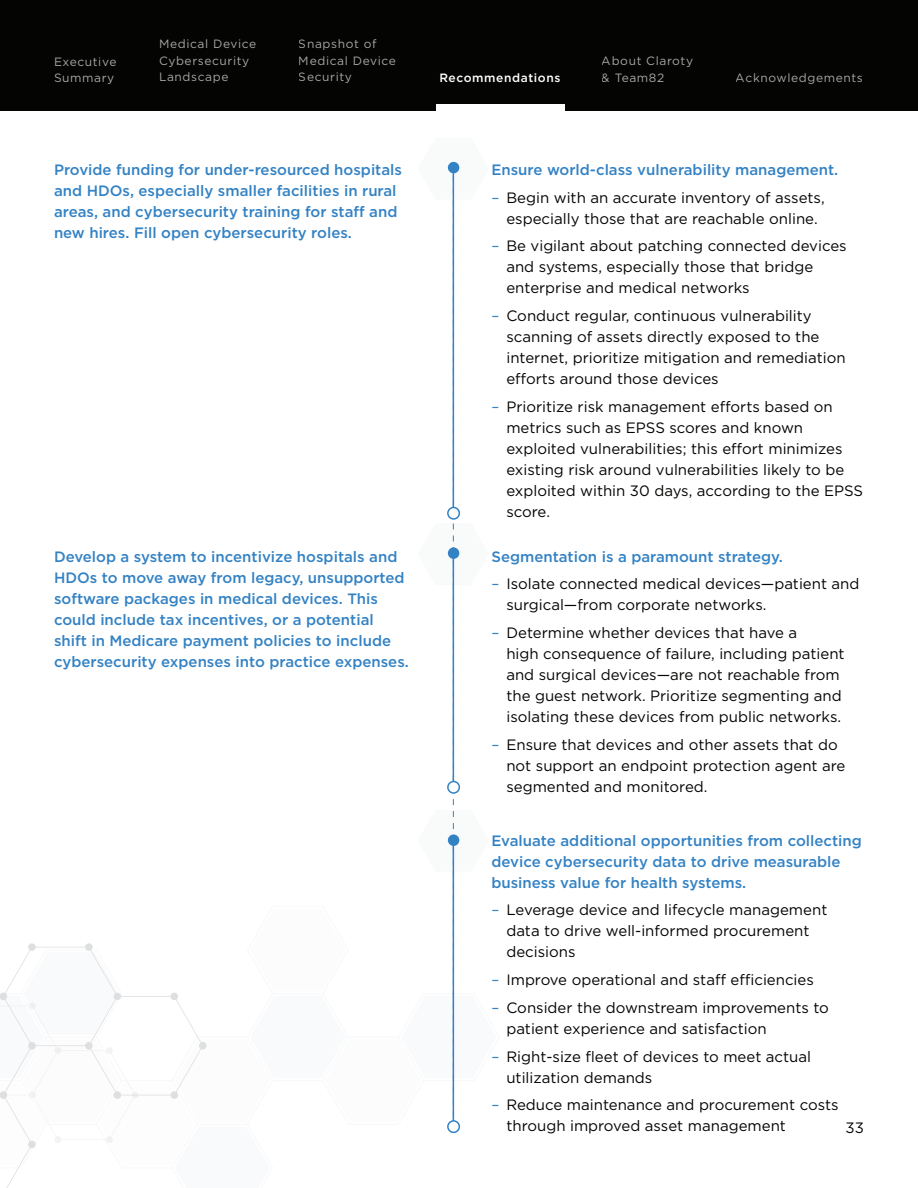
<style>
.page{position:relative;width:918px;height:1188px;background:#fff}
.page>*{position:absolute;margin:0;border:0;box-sizing:border-box;transform-origin:0 0}
.t1{font:15px/21px "Gotham";color:#040503}
.t2{font:500 15px/21px "Gotham";color:#3382c4}
.t3{font:12px/16.5px "Gotham";letter-spacing:.05em;color:#fff}
.t4{font:500 12px "Gotham";letter-spacing:.05em;color:#fff}
.s1{color:#3382c4}
</style>
<div class="page">
<svg style="left:0;top:161px;width:461px;height:1027px"></svg>
<hr style="left:453px;top:164px;width:1px;height:350px;background:#3382c4">
<hr style="left:453px;top:547px;width:1px;height:242px;background:#3382c4">
<hr style="left:453px;top:841px;width:1px;height:284px;background:#3382c4">
<div style="left:448px;top:162px;width:11px;height:11px;background:#3382c4;border-radius:50%"></div>
<div style="left:448px;top:507px;width:11px;height:12px;background:#fff;border-radius:50%"></div>
<div style="left:447px;top:507px;width:13px;height:13px;border:2px solid #3382c4;border-radius:50%"></div>
<div style="left:448px;top:547px;width:11px;height:12px;background:#3382c4;border-radius:50%"></div>
<div style="left:448px;top:782px;width:11px;height:11px;background:#fff;border-radius:50%"></div>
<div style="left:447px;top:781px;width:13px;height:13px;border:2px solid #3382c4;border-radius:50%"></div>
<div style="left:448px;top:834px;width:11px;height:12px;background:#3382c4;border-radius:50%"></div>
<div style="left:448px;top:1121px;width:11px;height:11px;background:#fff;border-radius:50%"></div>
<div style="left:447px;top:1120px;width:13px;height:13px;border:2px solid #3382c4;border-radius:50%"></div>
<div style="left:0;top:0;width:918px;height:110px;background:#040503"></div>
<div style="left:436px;top:104px;width:129px;height:17px;background:#fff"></div>
<p class="t3" style="left:54px;top:53px;width:64px">Executive<br>Summary</p>
<p class="t3" style="left:159px;top:36px;width:99px">Medical Device<br>Cybersecurity<br>Landscape</p>
<p class="t3" style="left:299px;top:36px;width:99px">Snapshot of<br>Medical Device<br>Security</p>
<p class="t2" style="left:54px;top:159px;width:350px">Provide funding for under-resourced hospitals and HDOs, especially smaller facilities in rural areas, and cybersecurity training for staff and new hires. Fill open cybersecurity roles.</p>
<p class="t2" style="left:54px;top:546px;width:356px">Develop a system to incentivize hospitals and HDOs to move away from legacy, unsupported software packages in medical devices. This could include tax incentives, or a potential shift in Medicare payment policies to include cybersecurity expenses into practice expenses.</p>
<p class="t4" style="left:440px;top:70px;width:122px">Recommendations</p>
<p class="t3" style="left:602px;top:52px;width:93px">About Claroty &amp; Team82</p>
<p class="t3" style="left:736px;top:69px;width:129px">Acknowledgements</p>
<p class="t2" style="left:491px;top:159px;width:348px">Ensure world-class vulnerability management.</p>
<p class="t1" style="left:491px;top:187px;width:335px;text-align:center"><span class="s1">–</span> Begin with an accurate inventory of assets, especially those that are reachable online.</p>
<p class="t1" style="left:506px;top:235px;width:342px;text-indent:-15px"><span class="s1">–</span> Be vigilant about patching connected devices and systems, especially those that bridge enterprise and medical networks</p>
<p class="t1" style="left:506px;top:305px;width:341px;text-indent:-15px"><span class="s1">–</span> Conduct regular, continuous vulnerability scanning of assets directly exposed to the internet, prioritize mitigation and remediation efforts around those devices</p>
<p class="t1" style="left:506px;top:396px;width:358px;text-indent:-15px"><span class="s1">–</span> Prioritize risk management efforts based on metrics such as EPSS scores and known exploited vulnerabilities; this effort minimizes existing risk around vulnerabilities likely to be exploited within 30 days, according to the EPSS score.</p>
<p class="t2" style="left:491px;top:546px;width:293px">Segmentation is a paramount strategy.</p>
<p class="t1" style="left:506px;top:573px;width:355px;text-indent:-15px"><span class="s1">–</span> Isolate connected medical devices—patient and surgical—from corporate networks.</p>
<p class="t1" style="left:506px;top:622px;width:340px;text-indent:-15px"><span class="s1">–</span> Determine whether devices that have a<br>high consequence of failure, including patient and surgical devices—are not reachable from the guest network. Prioritize segmenting and isolating these devices from public networks.</p>
<p class="t1" style="left:506px;top:734px;width:341px;text-indent:-15px"><span class="s1">–</span> Ensure that devices and other assets that do not support an endpoint protection agent are segmented and monitored.</p>
<p class="t2" style="left:491px;top:830px;width:372px">Evaluate additional opportunities from collecting device cybersecurity data to drive measurable business value for health systems.</p>
<p class="t1" style="left:506px;top:899px;width:322px;text-indent:-15px"><span class="s1">–</span> Leverage device and lifecycle management data to drive well-informed procurement decisions</p>
<p class="t1" style="left:491px;top:969px;width:324px"><span class="s1">–</span> Improve operational and staff efficiencies</p>
<p class="t1" style="left:506px;top:997px;width:324px;text-indent:-15px"><span class="s1">–</span> Consider the downstream improvements to patient experience and satisfaction</p>
<p class="t1" style="left:506px;top:1046px;width:306px;text-indent:-15px"><span class="s1">–</span> Right-size fleet of devices to meet actual utilization demands</p>
<p class="t1" style="left:506px;top:1094px;width:334px;text-indent:-15px"><span class="s1">–</span> Reduce maintenance and procurement costs through improved asset management</p>
<p class="t1" style="left:846px;top:1117px;width:20px">33</p>
</div>
